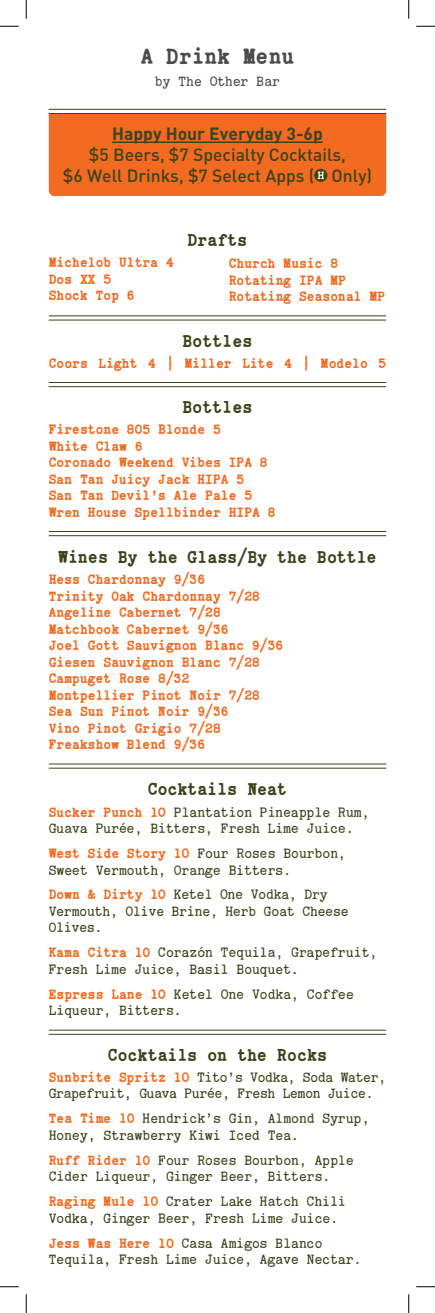
<style>
.page{position:relative;width:435px;height:1313px;background:#fff}
.page>*{position:absolute;margin:0;border:0;box-sizing:border-box;transform-origin:0 0}
.t1{font:22.5px "Typewriter Spool SFT Eb";color:#4b4c4d}
.t2{font:17.5px "Typewriter Spool SFT Eb";color:#3c441d}
.t3{font:500 17.5px/21px "DIN";color:#3c441d;text-align:center}
.t4{font:700 17.5px "DIN";color:#3c441d}
.t5{font:700 13.75px/16.5px "Typewriter Spool SFT Sb";color:#3c441d}
.t6{font:13.75px/16.5px "Typewriter Spool SFT Eb";color:#f36a21}
.t7{font:700 13.75px/16.5px "Typewriter Spool SFT Sb";letter-spacing:-.02em;color:#3c441d}
.t8{font:700 13.75px "Typewriter Spool SFT Sb";color:#4b4c4d}
.s1{font-family:"Typewriter Spool SFT Eb";font-weight:400;color:#f36a21}
</style>
<div class="page">
<div style="left:49px;top:114px;width:337px;height:82px;background:#f36a21"></div>
<hr style="left:112px;top:141px;width:211px;height:2px;background:#3c441d">
<svg style="left:314px;top:169px;width:13px;height:13px"></svg>
<svg style="left:318px;top:171px;width:6px;height:8px"></svg>
<hr style="left:49px;top:113px;width:337px;height:1px;background:#3c441d">
<hr style="left:49px;top:109px;width:337px;height:1px;background:#3c441d">
<hr style="left:49px;top:320px;width:337px;height:1px;background:#3c441d">
<hr style="left:49px;top:315px;width:337px;height:1px;background:#3c441d">
<hr style="left:49px;top:386px;width:337px;height:1px;background:#3c441d">
<hr style="left:49px;top:382px;width:337px;height:1px;background:#3c441d">
<hr style="left:49px;top:535px;width:337px;height:1px;background:#3c441d">
<hr style="left:49px;top:531px;width:337px;height:1px;background:#3c441d">
<hr style="left:49px;top:767px;width:337px;height:1px;background:#3c441d">
<hr style="left:49px;top:763px;width:337px;height:1px;background:#3c441d">
<hr style="left:49px;top:1034px;width:337px;height:1px;background:#3c441d">
<hr style="left:49px;top:1029px;width:337px;height:1px;background:#3c441d">
<svg style="left:0;top:25px;width:19px;height:2px"></svg>
<svg style="left:416px;top:25px;width:19px;height:2px"></svg>
<svg style="left:0;top:1286px;width:19px;height:1px"></svg>
<svg style="left:416px;top:1286px;width:19px;height:1px"></svg>
<svg style="left:25px;top:0;width:2px;height:19px"></svg>
<svg style="left:25px;top:1294px;width:2px;height:18px"></svg>
<svg style="left:408px;top:0;width:2px;height:19px"></svg>
<svg style="left:408px;top:1294px;width:2px;height:18px"></svg>
<h1 class="t1" style="left:141px;top:43px;width:155px">A Drink Menu</h1>
<p class="t8" style="left:155px;top:74px;width:127px">by The Other Bar</p>
<p class="t4" style="left:112px;top:122px;width:212px">Happy Hour Everyday 3-6p</p>
<p class="t3" style="left:63px;top:143px;width:311px">$5 Beers, $7 Specialty Cocktails,<br>$6 Well Drinks, $7 Select Apps ( Only)</p>
<p class="t2" style="left:188px;top:230px;width:61px">Drafts</p>
<p class="t6" style="left:49px;top:254px;width:127px">Michelob Ultra 4<br>Dos XX 5<br>Shock Top 6</p>
<p class="t6" style="left:229px;top:255px;width:158px">Church Music 8<br>Rotating IPA MP<br>Rotating Seasonal MP</p>
<p class="t2" style="left:183px;top:330px;width:71px">Bottles</p>
<p class="t6" style="left:49px;top:354px;width:339px">Coors Light 4 | Miller Lite 4 | Modelo 5</p>
<p class="t2" style="left:183px;top:397px;width:71px">Bottles</p>
<p class="t6" style="left:49px;top:421px;width:228px">Firestone 805 Blonde 5<br>White Claw 6<br>Coronado Weekend Vibes IPA 8<br>San Tan Juicy Jack HIPA 5<br>San Tan Devil’s Ale Pale 5<br>Wren House Spellbinder HIPA 8</p>
<p class="t2" style="left:58px;top:546px;width:320px">Wines By the Glass/By the Bottle</p>
<p class="t6" style="left:49px;top:571px;width:236px">Hess Chardonnay 9/36<br>Trinity Oak Chardonnay 7/28<br>Angeline Cabernet 7/28<br>Matchbook Cabernet 9/36<br>Joel Gott Sauvignon Blanc 9/36<br>Giesen Sauvignon Blanc 7/28<br>Campuget Rose 8/32<br>Montpellier Pinot Noir 7/28<br>Sea Sun Pinot Noir 9/36<br>Vino Pinot Grigio 7/28<br>Freakshow Blend 9/36</p>
<p class="t2" style="left:148px;top:778px;width:141px">Cocktails Neat</p>
<p class="t5" style="left:49px;top:803px;width:322px"><span class="s1">Sucker Punch 10</span> Plantation Pineapple Rum,<br>Guava Purée, Bitters, Fresh Lime Juice.</p>
<p class="t5" style="left:49px;top:845px;width:299px"><span class="s1">West Side Story 10</span> Four Roses Bourbon,<br>Sweet Vermouth, Orange Bitters.</p>
<p class="t5" style="left:49px;top:886px;width:301px"><span class="s1">Down &amp; Dirty 10</span> Ketel One Vodka, Dry<br>Vermouth, Olive Brine, Herb Goat Cheese<br>Olives.</p>
<p class="t5" style="left:49px;top:944px;width:330px"><span class="s1">Kama Citra 10</span> Corazón Tequila, Grapefruit,<br>Fresh Lime Juice, Basil Bouquet.</p>
<p class="t5" style="left:49px;top:985px;width:307px"><span class="s1">Espress Lane 10</span> Ketel One Vodka, Coffee<br>Liqueur, Bitters.</p>
<p class="t2" style="left:108px;top:1044px;width:221px">Cocktails on the Rocks</p>
<p class="t7" style="left:49px;top:1068px;width:339px"><span class="s1">Sunbrite Spritz 10</span> Tito’s Vodka, Soda Water,<br>Grapefruit, Guava Purée, Fresh Lemon Juice.</p>
<p class="t5" style="left:49px;top:1110px;width:322px"><span class="s1">Tea Time 10</span> Hendrick’s Gin, Almond Syrup,<br>Honey, Strawberry Kiwi Iced Tea.</p>
<p class="t5" style="left:49px;top:1151px;width:307px"><span class="s1">Ruff Rider 10</span> Four Roses Bourbon, Apple<br>Cider Liqueur, Ginger Beer, Bitters.</p>
<p class="t5" style="left:49px;top:1193px;width:299px"><span class="s1">Raging Mule 10</span> Crater Lake Hatch Chili<br>Vodka, Ginger Beer, Fresh Lime Juice.</p>
<p class="t5" style="left:49px;top:1234px;width:314px"><span class="s1">Jess Was Here 10</span> Casa Amigos Blanco<br>Tequila, Fresh Lime Juice, Agave Nectar.</p>
</div>
